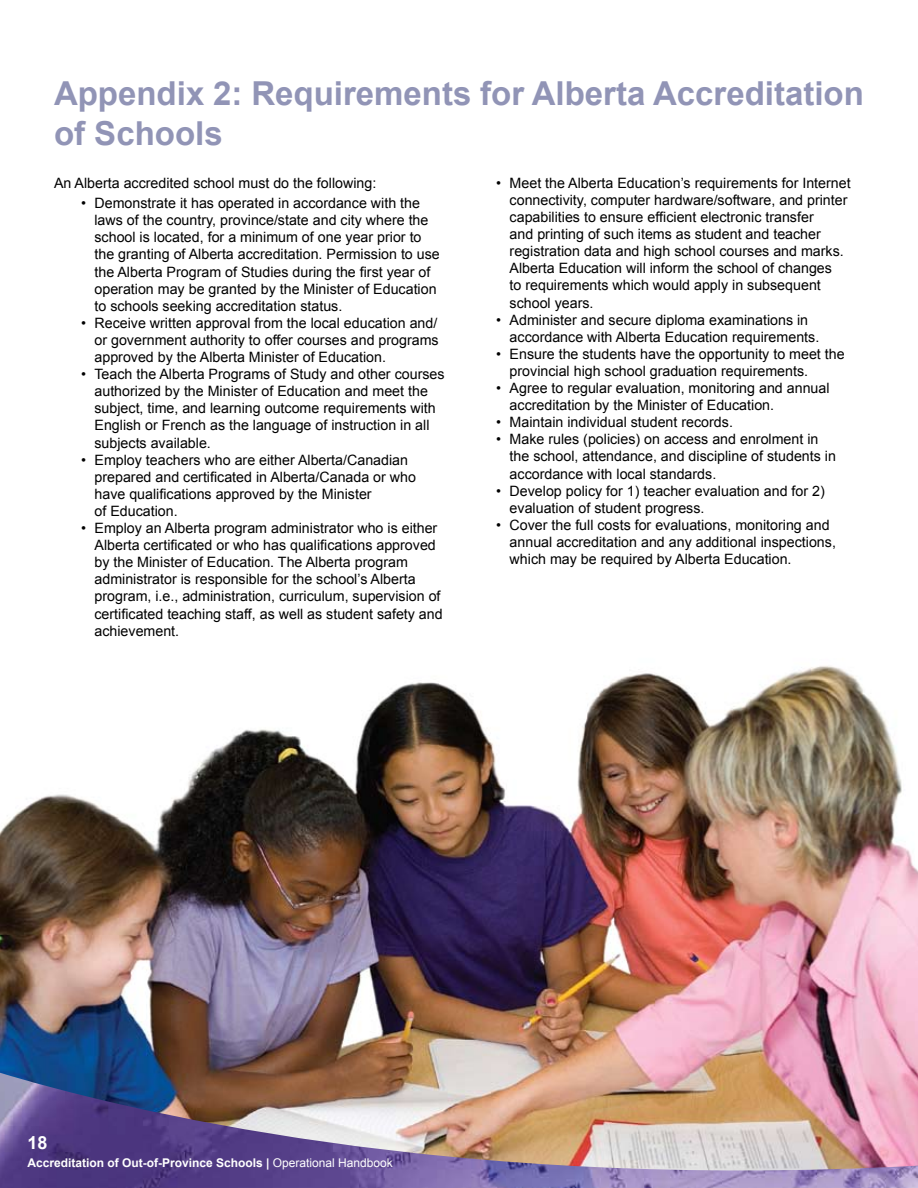
<style>
.page{position:relative;width:918px;height:1188px;background:#fff}
.page>*{position:absolute;margin:0;border:0;box-sizing:border-box;transform-origin:0 0}
.t1{font:700 33px/39.6px "Arial";color:#9194b6}
.t2{font:700 18px "Arial";color:#fff}
.t3{font:14.25px/17.1px "Arial";color:#000}
.t4{font:700 12px "Arial";color:#fff}
.s1{font-weight:400}
</style>
<div class="page">
<img style="left:0;top:666px;width:918px;height:407px">
<img style="left:0;top:1073px;width:917px;height:115px">
<img style="left:917px;top:979px;width:1px;height:209px">
<h1 class="t1" style="left:54px;top:74px;width:811px">Appendix 2: Requirements for Alberta Accreditation of Schools</h1>
<p class="t3" style="left:54px;top:174px;width:324px">An Alberta accredited school must do the following:</p>
<p class="t3" style="left:94px;top:195px;width:347px;text-indent:-13px">• Demonstrate it has operated in accordance with the laws of the country, province/state and city where the school is located, for a minimum of one year prior to the granting of Alberta accreditation. Permission to use the Alberta Program of Studies during the first year of operation may be granted by the Minister of Education to schools seeking accreditation status.</p>
<p class="t3" style="left:94px;top:314px;width:346px;text-align:justify;text-indent:-13px">• Receive written approval from the local education and/ or government authority to offer courses and programs approved by the Alberta Minister of Education.</p>
<p class="t3" style="left:94px;top:366px;width:352px;text-indent:-13px">• Teach the Alberta Programs of Study and other courses authorized by the Minister of Education and meet the subject, time, and learning outcome requirements with English or French as the language of instruction in all subjects available.</p>
<p class="t3" style="left:94px;top:451px;width:323px;text-indent:-13px">• Employ teachers who are either Alberta/Canadian prepared and certificated in Alberta/Canada or who have qualifications approved by the Minister<br>of Education.</p>
<p class="t3" style="left:94px;top:519px;width:350px;text-indent:-13px">• Employ an Alberta program administrator who is either Alberta certificated or who has qualifications approved by the Minister of Education. The Alberta program administrator is responsible for the school’s Alberta program, i.e., administration, curriculum, supervision of certificated teaching staff, as well as student safety and achievement.</p>
<p class="t3" style="left:510px;top:174px;width:343px;text-indent:-13px">• Meet the Alberta Education’s requirements for Internet connectivity, computer hardware/software, and printer capabilities to ensure efficient electronic transfer<br>and printing of such items as student and teacher registration data and high school courses and marks.<br>Alberta Education will inform the school of changes<br>to requirements which would apply in subsequent school years.</p>
<p class="t3" style="left:510px;top:311px;width:311px;text-indent:-13px">• Administer and secure diploma examinations in accordance with Alberta Education requirements.</p>
<p class="t3" style="left:510px;top:345px;width:337px;text-indent:-13px">• Ensure the students have the opportunity to meet the provincial high school graduation requirements.</p>
<p class="t3" style="left:510px;top:379px;width:321px;text-indent:-13px">• Agree to regular evaluation, monitoring and annual accreditation by the Minister of Education.</p>
<p class="t3" style="left:496px;top:414px;width:238px">• Maintain individual student records.</p>
<p class="t3" style="left:510px;top:431px;width:328px;text-indent:-13px">• Make rules (policies) on access and enrolment in the school, attendance, and discipline of students in accordance with local standards.</p>
<p class="t3" style="left:510px;top:482px;width:317px;text-indent:-13px">• Develop policy for 1) teacher evaluation and for 2) evaluation of student progress.</p>
<p class="t3" style="left:510px;top:516px;width:328px;text-indent:-13px">• Cover the full costs for evaluations, monitoring and annual accreditation and any additional inspections, which may be required by Alberta Education.</p>
<p class="t2" style="left:27px;top:1132px;width:22px">18</p>
<p class="t4" style="left:27px;top:1156px;width:367px">Accreditation of Out-of-Province Schools | <span class="s1">Operational Handbook</span></p>
</div>
